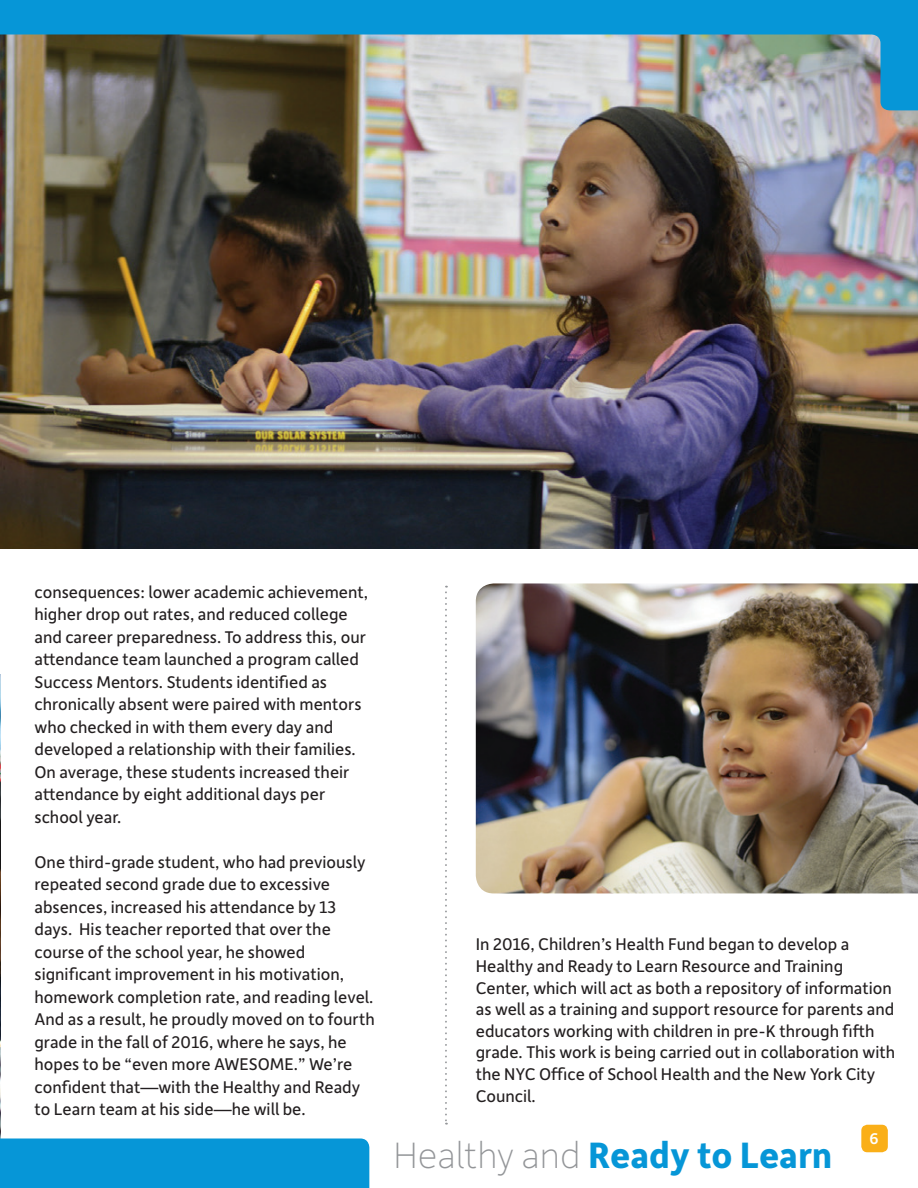
<style>
.page{position:relative;width:918px;height:1188px;background:#fff}
.page>*{position:absolute;margin:0;border:0;box-sizing:border-box;transform-origin:0 0}
.t1{font:700 39px "Depot New";color:#0696d7}
.t2{font:18px/22.5px "Depot New";color:#231f20}
.t3{font:500 16.5px "Depot New";color:#fff}
.s1{font-weight:100;color:#939598}
</style>
<div class="page">
<img style="left:0;top:675px;width:1px;height:214px">
<svg style="left:0;top:889px;width:369px;height:299px"></svg>
<img style="left:0;top:110px;width:918px;height:438px">
<img style="left:0;top:0;width:918px;height:110px">
<div style="left:861px;top:1125px;width:27px;height:27px;background:#faaf18;border-radius:6px"></div>
<svg style="left:445px;top:586px;width:2px;height:539px"></svg>
<img style="left:476px;top:583px;width:442px;height:310px">
<p class="t2" style="left:34px;top:580px;width:335px">consequences: lower academic achievement, higher drop out rates, and reduced college and career preparedness. To address this, our attendance team launched a program called Success Mentors. Students identified as chronically absent were paired with mentors who checked in with them every day and developed a relationship with their families.<br>On average, these students increased their attendance by eight additional days per school year.</p>
<p class="t2" style="left:34px;top:850px;width:342px">One third-grade student, who had previously repeated second grade due to excessive absences, increased his attendance by 13 days. His teacher reported that over the course of the school year, he showed significant improvement in his motivation, homework completion rate, and reading level.<br>And as a result, he proudly moved on to fourth grade in the fall of 2016, where he says, he hopes to be “even more AWESOME.” We’re confident that—with the Healthy and Ready to Learn team at his side—he will be.</p>
<p class="t2" style="left:476px;top:933px;width:421px;line-height:21.6px">In 2016, Children’s Health Fund began to develop a Healthy and Ready to Learn Resource and Training Center, which will act as both a repository of information as well as a training and support resource for parents and educators working with children in pre-K through fifth grade. This work is being carried out in collaboration with the NYC Office of School Health and the New York City Council.</p>
<h1 class="t1" style="left:393px;top:1130px;width:440px"><span class="s1">Healthy and</span> Ready to Learn</h1>
<p class="t3" style="left:870px;top:1128px;width:11px">6</p>
</div>
